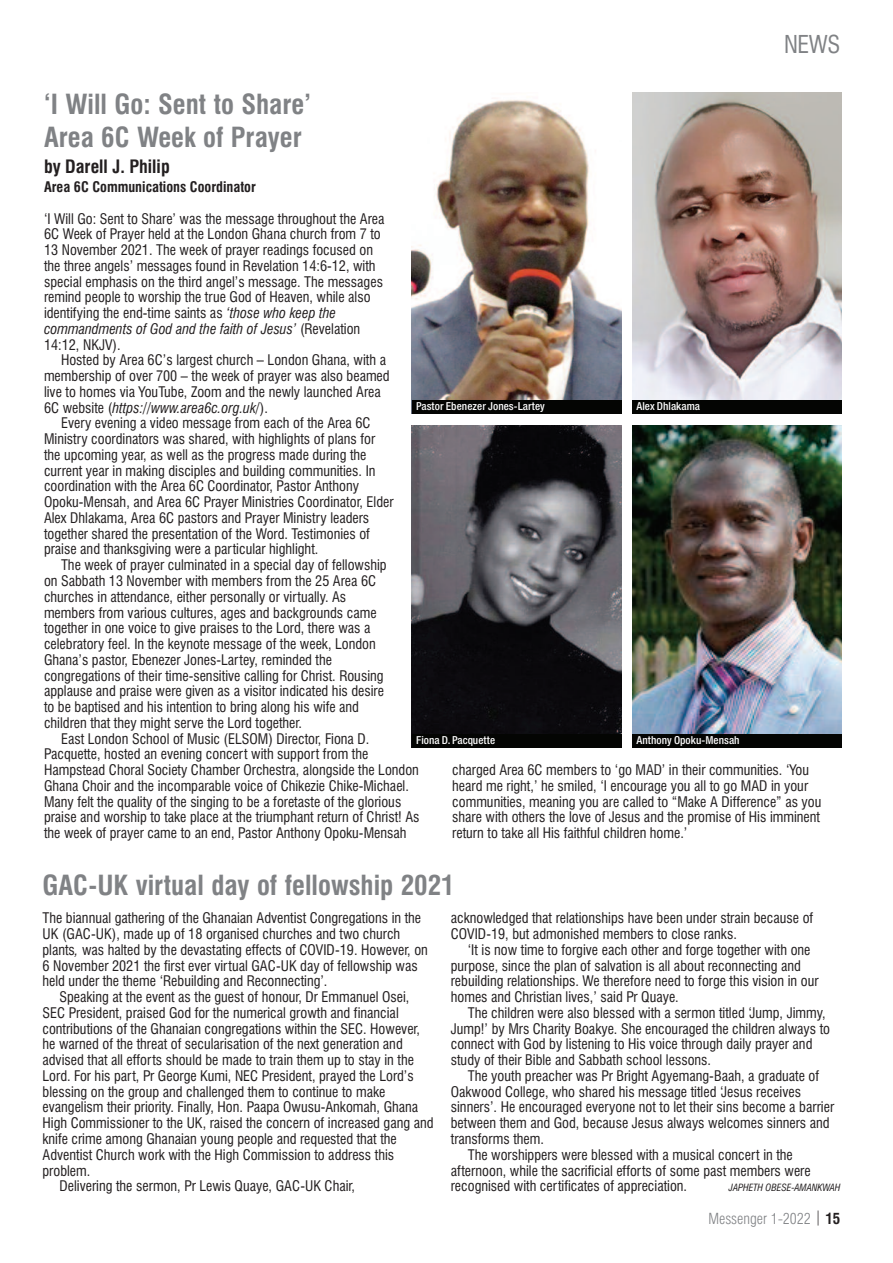
<style>
.page{position:relative;width:893px;height:1263px;background:#fff}
.page>*{position:absolute;margin:0;border:0;box-sizing:border-box;transform-origin:0 0}
.t1{font:700 condensed 27px/32.7px "Swiss 721 BT";color:#808285}
.t2{font:condensed 24px "Swiss 721 BT";color:#808285}
.t3{font:700 condensed 18px "Swiss 721 BT";color:#231f20}
.t4{font:300 condensed 15px "Swiss 721 BT";color:#808285}
.t5{font:condensed 14.25px/15.8px "Swiss 721 BT";color:#231f20}
.t6{font:700 condensed 14.25px "Swiss 721 BT";color:#231f20}
.t7{font:10.5px "Europa Nr 2 SB Med Con";color:#fff}
.t8{font:italic condensed 9.75px "Swiss 721 BT";color:#231f20}
.s1{font-style:italic}
.s2{color:#231f20}
.s3{font-weight:700;color:#231f20}
</style>
<div class="page">
<img style="left:632px;top:92px;width:210px;height:308px">
<img style="left:632px;top:426px;width:210px;height:308px">
<img style="left:412px;top:426px;width:210px;height:308px">
<img style="left:412px;top:100px;width:210px;height:300px">
<div style="left:412px;top:400px;width:210px;height:14px;background:#040503"></div>
<div style="left:632px;top:400px;width:210px;height:14px;background:#040503"></div>
<div style="left:412px;top:734px;width:210px;height:13px;background:#040503"></div>
<div style="left:632px;top:734px;width:210px;height:13px;background:#040503"></div>
<h2 class="t2" style="left:784px;top:35px;width:58px">NEWS</h2>
<h1 class="t1" style="left:44px;top:90px;width:269px">‘I Will Go: Sent to Share’<br>Area 6C Week of Prayer</h1>
<p class="t3" style="left:44px;top:160px;width:127px">by Darell J. Philip</p>
<p class="t6" style="left:44px;top:181px;width:213px">Area 6C Communications Coordinator</p>
<p class="t5" style="left:44px;top:212px;width:342px">‘I Will Go: Sent to Share’ was the message throughout the Area 6C Week of Prayer held at the London Ghana church from 7 to 13 November 2021. The week of prayer readings focused on the three angels’ messages found in Revelation 14:6-12, with special emphasis on the third angel’s message. The messages remind people to worship the true God of Heaven, while also identifying the end-time saints as <span class="s1">‘those who keep the commandments of God and the faith of Jesus’</span> (Revelation 14:12, NKJV).</p>
<p class="t5" style="left:44px;top:354px;width:347px;text-indent:17px">Hosted by Area 6C’s largest church – London Ghana, with a membership of over 700 – the week of prayer was also beamed live to homes via YouTube, Zoom and the newly launched Area 6C website (<span class="s1">https://www.area6c.org.uk/</span>).</p>
<p class="t5" style="left:44px;top:417px;width:351px;text-indent:17px">Every evening a video message from each of the Area 6C Ministry coordinators was shared, with highlights of plans for the upcoming year, as well as the progress made during the current year in making disciples and building communities. In coordination with the Area 6C Coordinator, Pastor Anthony Opoku-Mensah, and Area 6C Prayer Ministries Coordinator, Elder Alex Dhlakama, Area 6C pastors and Prayer Ministry leaders together shared the presentation of the Word. Testimonies of praise and thanksgiving were a particular highlight.</p>
<p class="t5" style="left:44px;top:558px;width:344px;text-indent:17px">The week of prayer culminated in a special day of fellowship on Sabbath 13 November with members from the 25 Area 6C churches in attendance, either personally or virtually. As members from various cultures, ages and backgrounds came together in one voice to give praises to the Lord, there was a celebratory feel. In the keynote message of the week, London Ghana’s pastor, Ebenezer Jones-Lartey, reminded the congregations of their time-sensitive calling for Christ. Rousing applause and praise were given as a visitor indicated his desire to be baptised and his intention to bring along his wife and children that they might serve the Lord together.</p>
<p class="t5" style="left:44px;top:732px;width:377px;text-indent:17px">East London School of Music (ELSOM) Director, Fiona D.<br>Pacquette, hosted an evening concert with support from the Hampstead Choral Society Chamber Orchestra, alongside the London Ghana Choir and the incomparable voice of Chikezie Chike-Michael.<br>Many felt the quality of the singing to be a foretaste of the glorious praise and worship to take place at the triumphant return of Christ! As the week of prayer came to an end, Pastor Anthony Opoku-Mensah</p>
<p class="t7" style="left:416px;top:400px;width:130px">Pastor Ebenezer Jones-Lartey</p>
<p class="t7" style="left:636px;top:400px;width:65px">Alex Dhlakama</p>
<p class="t7" style="left:416px;top:734px;width:80px">Fiona D. Pacquette</p>
<p class="t7" style="left:636px;top:734px;width:105px">Anthony Opoku-Mensah</p>
<p class="t5" style="left:452px;top:763px;width:371px">charged Area 6C members to ‘go MAD’ in their communities. ‘You heard me right,’ he smiled, ‘I encourage you all to go MAD in your communities, meaning you are called to “Make A Difference” as you share with others the love of Jesus and the promise of His imminent return to take all His faithful children home.’</p>
<h1 class="t1" style="left:43px;top:871px;width:414px">GAC-UK virtual day of fellowship 2021</h1>
<p class="t5" style="left:43px;top:911px;width:387px">The biannual gathering of the Ghanaian Adventist Congregations in the UK (GAC-UK), made up of 18 organised churches and two church plants<span class="s1">,</span> was halted by the devastating effects of COVID-19. However, on 6 November 2021 the first ever virtual GAC-UK day of fellowship was held under the theme ‘Rebuilding and Reconnecting’.</p>
<p class="t5" style="left:60px;top:990px;width:351px">Speaking at the event as the guest of honour, Dr Emmanuel Osei,</p>
<p class="t5" style="left:43px;top:1006px;width:358px">SEC President, praised God for the numerical growth and financial</p>
<p class="t5" style="left:43px;top:1022px;width:379px">contributions of the Ghanaian congregations within the SEC. However,</p>
<p class="t5" style="left:43px;top:1037px;width:362px">he warned of the threat of secularisation of the next generation and</p>
<p class="t5" style="left:43px;top:1053px;width:373px">advised that all efforts should be made to train them up to stay in the</p>
<p class="t5" style="left:43px;top:1069px;width:373px">Lord. For his part, Pr George Kumi, NEC President, prayed the Lord’s</p>
<p class="t5" style="left:43px;top:1085px;width:344px">blessing on the group and challenged them to continue to make</p>
<p class="t5" style="left:43px;top:1100px;width:377px">evangelism their priority. Finally, Hon. Paapa Owusu-Ankomah, Ghana</p>
<p class="t5" style="left:43px;top:1116px;width:393px">High Commissioner to the UK, raised the concern of increased gang and</p>
<p class="t5" style="left:43px;top:1132px;width:356px">knife crime among Ghanaian young people and requested that the</p>
<p class="t5" style="left:43px;top:1148px;width:353px">Adventist Church work with the High Commission to address this</p>
<p class="t5" style="left:43px;top:1163px;width:49px">problem.</p>
<p class="t5" style="left:60px;top:1179px;width:297px">Delivering the sermon, Pr Lewis Quaye, GAC-UK Chair,</p>
<p class="t5" style="left:451px;top:911px;width:364px">acknowledged that relationships have been under strain because of<br>COVID-19, but admonished members to close ranks.</p>
<p class="t5" style="left:451px;top:943px;width:369px;text-indent:17px">‘It is now time to forgive each other and forge together with one purpose, since the plan of salvation is all about reconnecting and rebuilding relationships. We therefore need to forge this vision in our homes and Christian lives,’ said Pr Quaye.</p>
<p class="t5" style="left:451px;top:1006px;width:381px;text-indent:17px">The children were also blessed with a sermon titled ‘Jump, Jimmy, Jump!’ by Mrs Charity Boakye. She encouraged the children always to connect with God by listening to His voice through daily prayer and study of their Bible and Sabbath school lessons.</p>
<p class="t5" style="left:468px;top:1069px;width:353px">The youth preacher was Pr Bright Agyemang-Baah, a graduate of</p>
<p class="t5" style="left:451px;top:1085px;width:352px">Oakwood College, who shared his message titled ‘Jesus receives</p>
<p class="t5" style="left:451px;top:1100px;width:385px">sinners’. He encouraged everyone not to let their sins become a barrier</p>
<p class="t5" style="left:451px;top:1116px;width:380px">between them and God, because Jesus always welcomes sinners and</p>
<p class="t5" style="left:451px;top:1132px;width:95px">transforms them.</p>
<p class="t5" style="left:468px;top:1148px;width:327px">The worshippers were blessed with a musical concert in the</p>
<p class="t5" style="left:451px;top:1163px;width:361px">afternoon, while the sacrificial efforts of some past members were</p>
<p class="t5" style="left:451px;top:1179px;width:238px">recognised with certificates of appreciation.</p>
<p class="t8" style="left:729px;top:1184px;width:113px">JAPHETH OBESE-AMANKWAH</p>
<p class="t4" style="left:708px;top:1213px;width:134px">Messenger 1-2022 <span class="s2">|</span> <span class="s3">15</span></p>
</div>
